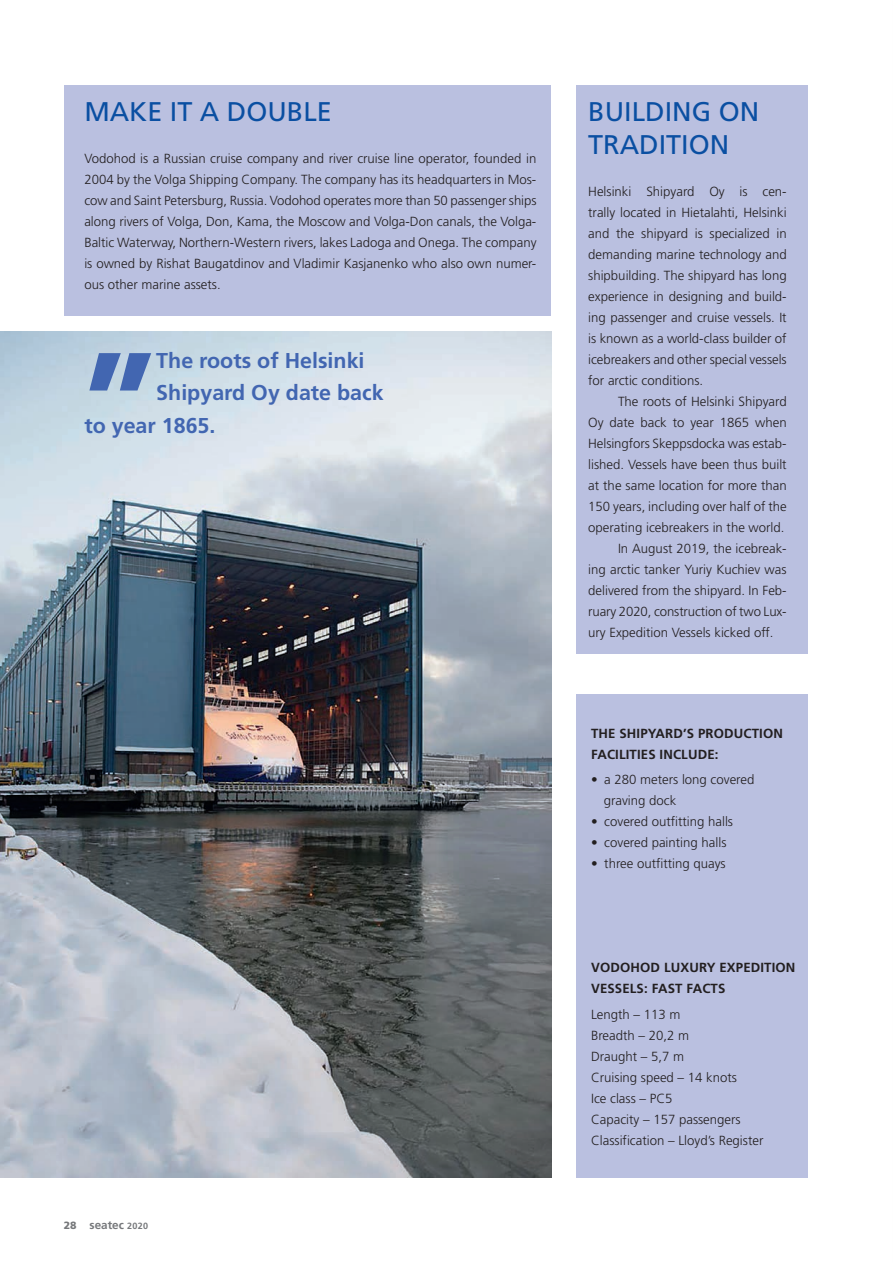
<style>
.page{position:relative;width:893px;height:1263px;background:#fff}
.page>*{position:absolute;margin:0;border:0;box-sizing:border-box;transform-origin:0 0}
.t1{font:700 149.55px "Frutiger LT Std";color:#4266b1}
.t2{font:27px/33px "Frutiger LT Std";color:#0a4fa2}
.t3{font:700 21.45px "Frutiger LT Std";color:#4266b1}
.t4{font:300 13.2px/21px "Frutiger LT Std";color:#231f20;text-align:justify}
.t5{font:700 13.2px/21px "Frutiger LT Std";letter-spacing:.01em;color:#231f20}
.t6{font:700 11.7px "Frutiger LT Std";color:#76787b}
.s1{font-weight:900;font-size:10.5px}
.s2{font-size:9px}
</style>
<div class="page">
<div style="left:577px;top:694px;width:231px;height:484px;background:#bac0e0"></div>
<div style="left:64px;top:85px;width:487px;height:231px;background:#bac0e0"></div>
<div style="left:577px;top:85px;width:231px;height:569px;background:#bac0e0"></div>
<img style="left:0;top:332px;width:551px;height:846px">
<h2 class="t2" style="left:84px;top:95px;width:249px">MAKE IT A DOUBLE</h2>
<p class="t4" style="left:84px;top:148px;width:454px">Vodohod is a Russian cruise company and river cruise line operator, founded in 2004 by the Volga Shipping Company. The company has its headquarters in Mos&shy;cow and Saint Petersburg, Russia. Vodohod operates more than 50 passenger ships along rivers of Volga, Don, Kama, the Moscow and Volga-Don canals, the Volga-Baltic Waterway, Northern-Western rivers, lakes Ladoga and Onega. The company is owned by Rishat Baugatdinov and Vladimir Kasjanenko who also own numer&shy;ous other marine assets.</p>
<h1 class="t1" style="left:84px;top:318px;width:73px">”</h1>
<h3 class="t3" style="left:156px;top:348px;width:210px">The roots of Helsinki</h3>
<h3 class="t3" style="left:156px;top:380px;width:229px">Shipyard Oy date back</h3>
<h3 class="t3" style="left:84px;top:413px;width:133px">to year 1865.</h3>
<p class="t6" style="left:64px;top:1218px;width:86px"><span class="s1">28</span> seatec <span class="s2">2020</span></p>
<h2 class="t2" style="left:588px;top:95px;width:172px">BUILDING ON<br>TRADITION</h2>
<p class="t4" style="left:588px;top:181px;width:200px">Helsinki Shipyard Oy is cen&shy;trally located in Hietalahti, Helsinki and the shipyard is specialized in demanding marine technology and shipbuilding. The shipyard has long experience in designing and build&shy;ing passenger and cruise vessels. It is known as a world-class builder of icebreakers and other special vessels for arctic conditions.</p>
<p class="t4" style="left:618px;top:391px;width:170px">The roots of Helsinki Shipyard</p>
<p class="t4" style="left:588px;top:412px;width:200px">Oy date back to year 1865 when</p>
<p class="t4" style="left:588px;top:433px;width:200px">Helsingfors Skeppsdocka was estab-</p>
<p class="t4" style="left:588px;top:454px;width:200px">lished. Vessels have been thus built</p>
<p class="t4" style="left:588px;top:475px;width:200px">at the same location for more than</p>
<p class="t4" style="left:588px;top:496px;width:200px">150 years, including over half of the</p>
<p class="t4" style="left:588px;top:517px;width:198px">operating icebreakers in the world.</p>
<p class="t4" style="left:618px;top:538px;width:170px">In August 2019, the icebreak-</p>
<p class="t4" style="left:588px;top:559px;width:200px">ing arctic tanker Yuriy Kuchiev was</p>
<p class="t4" style="left:588px;top:580px;width:200px">delivered from the shipyard. In Feb-</p>
<p class="t4" style="left:588px;top:601px;width:200px">ruary 2020, construction of two Lux-</p>
<p class="t4" style="left:588px;top:622px;width:187px">ury Expedition Vessels kicked off.</p>
<p class="t5" style="left:591px;top:723px;width:193px">THE SHIPYARD’S PRODUCTION<br>FACILITIES INCLUDE:</p>
<p class="t4" style="left:604px;top:769px;width:152px;text-indent:-13px">• a 280 meters long covered graving dock</p>
<p class="t4" style="left:591px;top:811px;width:144px">• covered outfitting halls</p>
<p class="t4" style="left:591px;top:832px;width:137px">• covered painting halls</p>
<p class="t4" style="left:591px;top:853px;width:136px">• three outfitting quays</p>
<p class="t5" style="left:591px;top:957px;width:206px">VODOHOD LUXURY EXPEDITION<br>VESSELS: FAST FACTS</p>
<p class="t4" style="left:591px;top:1004px;width:174px;text-align:left">Length – 113 m<br>Breadth – 20,2 m<br>Draught – 5,7 m<br>Cruising speed – 14 knots<br>Ice class – PC5<br>Capacity – 157 passengers<br>Classification – Lloyd’s Register</p>
</div>
